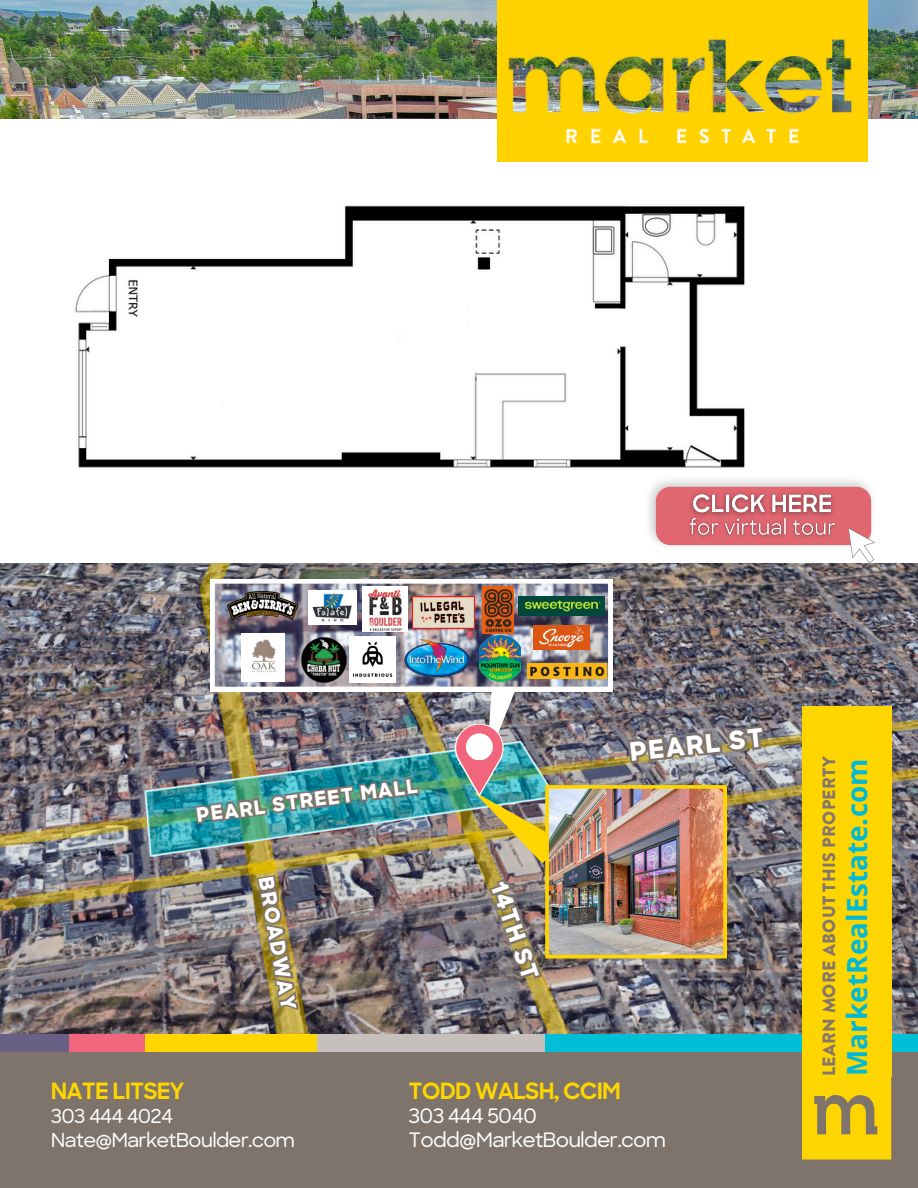
<style>
.page{position:relative;width:918px;height:1188px;background:#7e746c}
.page>*{position:absolute;margin:0;border:0;box-sizing:border-box;transform-origin:0 0}
.t1{font:700 27.9px "Open Sans";letter-spacing:.005em;color:#00b8d7}
.t2{font:700 27.15px "Open Sans";letter-spacing:.005em;color:#00b8d7}
.t3{font:800 25.95px "Sharp Sans";color:#fff}
.t4{font:800 23.55px "Sharp Sans";color:#fff}
.t5{font:700 22.5px "Sharp Sans";letter-spacing:-.04em;color:#ffd500}
.t6{font:800 20.55px "Sharp Sans";color:#fff}
.t7{font:500 20.25px/23.7px "Sharp Sans";letter-spacing:-.04em;color:#fff}
.t8{font:800 19.8px "Sharp Sans";color:#fff}
.t9{font:500 19.5px/23.7px "Sharp Sans";letter-spacing:-.04em;color:#fff}
.t10{font:900 17.7px "Brandon Grotesque";letter-spacing:.02em;color:#84766c}
.t11{font:900 17.4px "Brandon Grotesque";letter-spacing:.02em;color:#84766c}
</style>
<div class="page">
<img style="left:0;top:0;width:918px;height:119px">
<img style="left:0;top:563px;width:918px;height:472px">
<img style="left:210px;top:579px;width:403px;height:112px">
<img style="left:362px;top:587px;width:45px;height:45px">
<img style="left:533px;top:625px;width:56px;height:16px">
<img style="left:482px;top:587px;width:32px;height:46px">
<img style="left:480px;top:635px;width:40px;height:6px">
<img style="left:519px;top:596px;width:85px;height:20px">
<div style="left:0;top:1035px;width:918px;height:17px;background:#00bed5"></div>
<div style="left:311px;top:1035px;width:234px;height:17px;background:#c7bfbb"></div>
<div style="left:108px;top:1035px;width:208px;height:17px;background:#ffd600"></div>
<div style="left:0;top:1035px;width:73px;height:17px;background:#686085"></div>
<div style="left:69px;top:1035px;width:75px;height:17px;background:#f1667c"></div>
<div style="left:0;top:119px;width:918px;height:444px;background:#fff"></div>
<img style="left:497px;top:0;width:370px;height:162px">
<div style="left:802px;top:706px;width:89px;height:370px;background:#ffd500"></div>
<svg style="left:802px;top:1076px;width:89px;height:84px"></svg>
<img style="left:75px;top:205px;width:670px;height:263px">
<img style="left:412px;top:596px;width:62px;height:33px">
<img style="left:241px;top:633px;width:43px;height:49px">
<img style="left:402px;top:636px;width:71px;height:44px">
<img style="left:302px;top:637px;width:45px;height:45px">
<img style="left:309px;top:591px;width:47px;height:33px">
<img style="left:227px;top:591px;width:71px;height:30px">
<img style="left:350px;top:636px;width:46px;height:46px">
<img style="left:193px;top:772px;width:229px;height:55px">
<img style="left:250px;top:872px;width:55px;height:146px">
<img style="left:455px;top:641px;width:314px;height:345px">
<img style="left:649px;top:480px;width:227px;height:66px">
<div style="left:656px;top:487px;width:215px;height:58px;background:#e06670;border-radius:15px"></div>
<img style="left:683px;top:486px;width:157px;height:26px">
<img style="left:689px;top:512px;width:147px;height:25px">
<svg style="left:848px;top:528px;width:27px;height:35px"></svg>
<p class="t8" style="left:195px;top:803px;width:224px;rotate:-8deg">PEARL STREET MALL</p>
<h4 class="t6" style="left:279px;top:875px;width:136px;rotate:80deg">BROADWAY</h4>
<h4 class="t4" style="left:513px;top:877px;width:104px;rotate:71deg">14TH ST</h4>
<p class="t3" style="left:628px;top:735px;width:136px;rotate:-6deg">PEARL ST</p>
<h3 class="t5" style="left:51px;top:1082px;width:135px">NATE LITSEY</h3>
<h2 class="t9" style="left:51px;top:1105px;width:246px">303 444 4024<br>Nate@MarketBoulder.com</h2>
<p class="t5" style="left:409px;top:1082px;width:214px">TODD WALSH, CCIM</p>
<p class="t7" style="left:409px;top:1105px;width:259px">303 444 5040<br>Todd@MarketBoulder.com</p>
<p class="t11" style="left:820px;top:1048px;width:316px;rotate:-90deg">LEARN MORE ABOUT THIS PROPERTY</p>
<p class="t2" style="left:836px;top:1048px;width:312px;rotate:-90deg">MarketRealEstate.com</p>
<h2 class="t10" style="left:817px;top:1076px;width:321px;rotate:-90deg">LEARN MORE ABOUT THIS PROPERTY</h2>
<h6 class="t1" style="left:837px;top:1076px;width:319px;rotate:-90deg">MarketRealEstate.com</h6>
</div>
